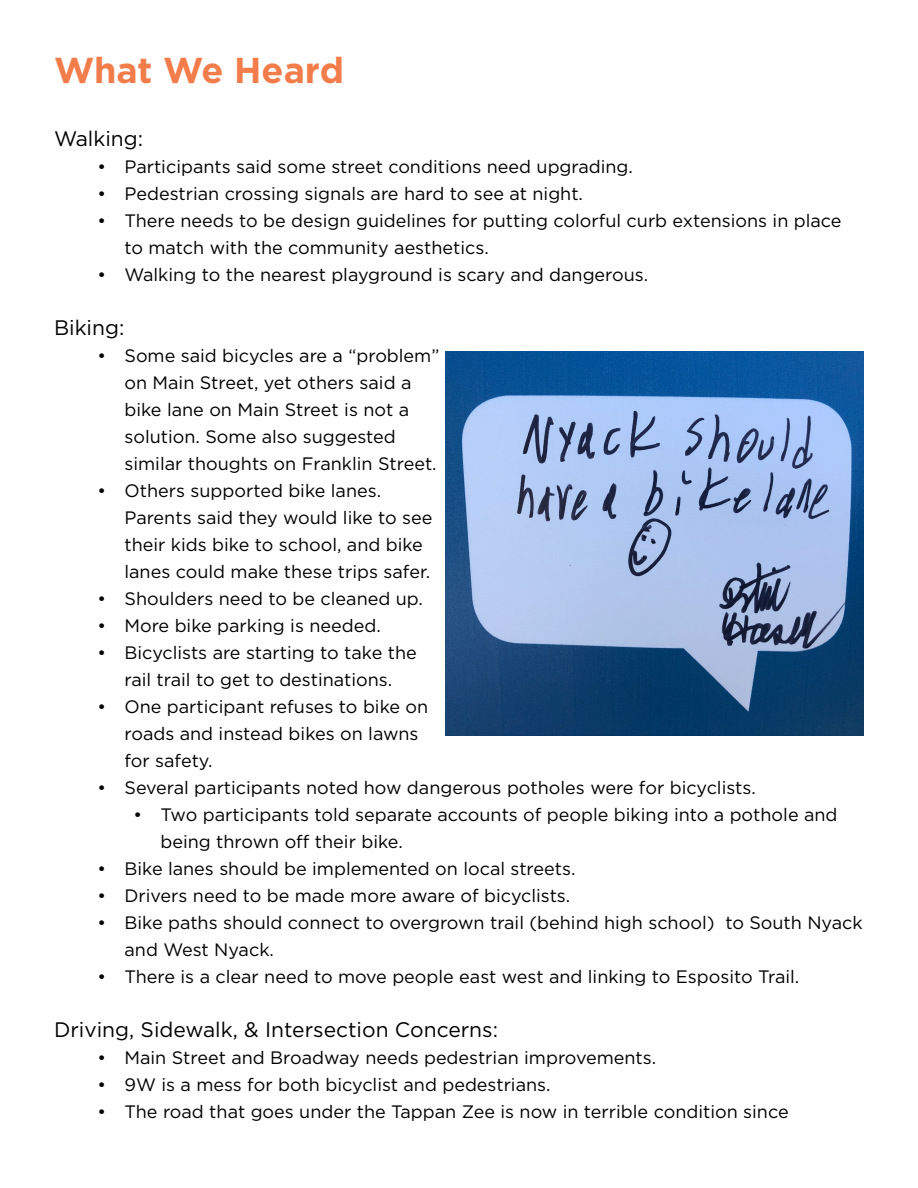
<style>
.page{position:relative;width:918px;height:1188px;background:#fff}
.page>*{position:absolute;margin:0;border:0;box-sizing:border-box;transform-origin:0 0}
.t1{font:700 36px "Gotham";letter-spacing:-.005em;color:#f37c4b}
.t2{font:21px "Gotham";color:#000}
.t3{font:18px/27px "Gotham";color:#000}
</style>
<div class="page">
<img style="left:446px;top:351px;width:418px;height:384px">
<h1 class="t1" style="left:54px;top:46px;width:291px">What We Heard</h1>
<p class="t2" style="left:54px;top:126px;width:91px">Walking:</p>
<p class="t3" style="left:98px;top:153px;width:537px">• Participants said some street conditions need upgrading.</p>
<p class="t3" style="left:98px;top:180px;width:487px">• Pedestrian crossing signals are hard to see at night.</p>
<p class="t3" style="left:124px;top:207px;width:719px;text-indent:-27px">• There needs to be design guidelines for putting colorful curb extensions in place to match with the community aesthetics.</p>
<p class="t3" style="left:98px;top:261px;width:552px">• Walking to the nearest playground is scary and dangerous.</p>
<p class="t2" style="left:54px;top:315px;width:72px">Biking:</p>
<p class="t3" style="left:124px;top:342px;width:316px;text-indent:-27px">• Some said bicycles are a “problem” on Main Street, yet others said a bike lane on Main Street is not a solution. Some also suggested similar thoughts on Franklin Street.</p>
<p class="t3" style="left:124px;top:477px;width:310px;text-indent:-27px">• Others supported bike lanes.<br>Parents said they would like to see their kids bike to school, and bike lanes could make these trips safer.</p>
<p class="t3" style="left:98px;top:585px;width:327px">• Shoulders need to be cleaned up.</p>
<p class="t3" style="left:98px;top:612px;width:285px">• More bike parking is needed.</p>
<p class="t3" style="left:98px;top:639px;width:321px;text-align:center">• Bicyclists are starting to take the rail trail to get to destinations.</p>
<p class="t3" style="left:124px;top:693px;width:305px;text-indent:-27px">• One participant refuses to bike on roads and instead bikes on lawns for safety.</p>
<p class="t3" style="left:98px;top:774px;width:660px">• Several participants noted how dangerous potholes were for bicyclists.</p>
<p class="t3" style="left:160px;top:801px;width:679px;text-indent:-27px">• Two participants told separate accounts of people biking into a pothole and being thrown off their bike.</p>
<p class="t3" style="left:98px;top:855px;width:479px">• Bike lanes should be implemented on local streets.</p>
<p class="t3" style="left:98px;top:882px;width:474px">• Drivers need to be made more aware of bicyclists.</p>
<p class="t3" style="left:124px;top:909px;width:740px;text-indent:-27px">• Bike paths should connect to overgrown trail (behind high school) to South Nyack and West Nyack.</p>
<p class="t3" style="left:98px;top:963px;width:703px">• There is a clear need to move people east west and linking to Esposito Trail.</p>
<p class="t2" style="left:54px;top:1017px;width:446px">Driving, Sidewalk, &amp; Intersection Concerns:</p>
<p class="t3" style="left:98px;top:1044px;width:560px">• Main Street and Broadway needs pedestrian improvements.</p>
<p class="t3" style="left:98px;top:1071px;width:455px">• 9W is a mess for both bicyclist and pedestrians.</p>
<p class="t3" style="left:98px;top:1098px;width:693px">• The road that goes under the Tappan Zee is now in terrible condition since</p>
</div>
